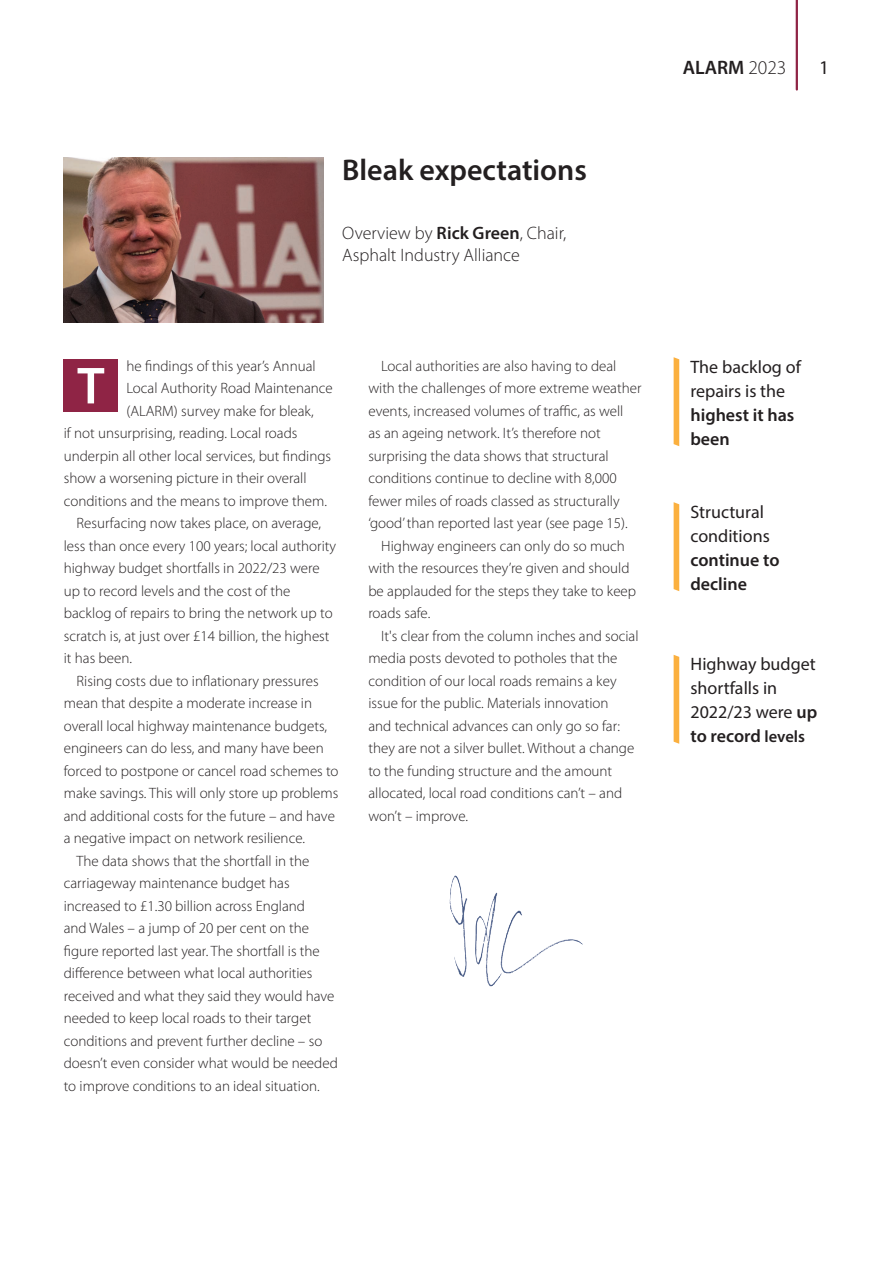
<style>
.page{position:relative;width:893px;height:1263px;background:#fff}
.page>*{position:absolute;margin:0;border:0;box-sizing:border-box;transform-origin:0 0}
.t1{font:600 52.5px "Myriad Pro";color:#fff}
.t2{font:600 30px "Myriad Pro";color:#231f20}
.t3{font:600 19.5px "Myriad Pro";color:#231f20}
.t4{font:19.5px "Myriad Pro";color:#231f20}
.t5{font:18px/24px "Myriad Pro";color:#231f20}
.t6{font:300 18px/22.5px "Myriad Pro";color:#231f20}
.t7{font:600 18px/24px "Myriad Pro";color:#231f20}
.t8{font:300 15px "Myriad Pro";color:#231f20}
.s1{font-weight:600}
.s2{font-weight:300}
.s3{font-weight:600;font-size:16.5px}
</style>
<div class="page">
<hr style="left:796px;top:0;width:2px;height:89px;background:#8f2445">
<img style="left:64px;top:157px;width:259px;height:166px">
<img style="left:450px;top:875px;width:18px;height:102px">
<div style="left:64px;top:359px;width:54px;height:53px;background:#8f2445"></div>
<svg style="left:674px;top:357px;width:5px;height:89px"></svg>
<svg style="left:674px;top:502px;width:5px;height:89px"></svg>
<svg style="left:674px;top:655px;width:5px;height:89px"></svg>
<h2 class="t2" style="left:342px;top:151px;width:246px">Bleak expectations</h2>
<p class="t6" style="left:342px;top:221px;width:226px">Overview by <span class="s1">Rick Green</span>, Chair,<br>Asphalt Industry Alliance</p>
<h3 class="t3" style="left:683px;top:55px;width:105px">ALARM <span class="s2">2023</span></h3>
<h3 class="t4" style="left:819px;top:55px;width:12px">1</h3>
<p class="t8" style="left:126px;top:357px;width:191px">he findings of this year’s Annual</p>
<p class="t8" style="left:126px;top:379px;width:208px">Local Authority Road Maintenance</p>
<p class="t8" style="left:126px;top:402px;width:189px">(ALARM) survey make for bleak,</p>
<p class="t8" style="left:64px;top:424px;width:235px">if not unsurprising, reading. Local roads</p>
<p class="t8" style="left:64px;top:447px;width:269px">underpin all other local services, but findings</p>
<p class="t8" style="left:64px;top:469px;width:244px">show a worsening picture in their overall</p>
<p class="t8" style="left:64px;top:492px;width:265px">conditions and the means to improve them.</p>
<p class="t8" style="left:77px;top:514px;width:246px">Resurfacing now takes place, on average,</p>
<p class="t8" style="left:64px;top:537px;width:274px">less than once every 100 years; local authority</p>
<p class="t8" style="left:64px;top:559px;width:257px">highway budget shortfalls in 2022/23 were</p>
<p class="t8" style="left:64px;top:582px;width:228px">up to record levels and the cost of the</p>
<p class="t8" style="left:64px;top:604px;width:270px">backlog of repairs to bring the network up to</p>
<p class="t8" style="left:64px;top:627px;width:267px">scratch is, at just over £14 billion, the highest</p>
<p class="t8" style="left:64px;top:649px;width:70px">it has been.</p>
<p class="t8" style="left:77px;top:672px;width:244px">Rising costs due to inflationary pressures</p>
<p class="t8" style="left:64px;top:694px;width:250px">mean that despite a moderate increase in</p>
<p class="t8" style="left:64px;top:717px;width:265px">overall local highway maintenance budgets,</p>
<p class="t8" style="left:64px;top:739px;width:262px">engineers can do less, and many have been</p>
<p class="t8" style="left:64px;top:762px;width:276px">forced to postpone or cancel road schemes to</p>
<p class="t8" style="left:64px;top:784px;width:276px">make savings. This will only store up problems</p>
<p class="t8" style="left:64px;top:807px;width:273px">and additional costs for the future – and have</p>
<p class="t8" style="left:64px;top:829px;width:243px">a negative impact on network resilience.</p>
<p class="t8" style="left:77px;top:852px;width:234px">The data shows that the shortfall in the</p>
<p class="t8" style="left:64px;top:874px;width:227px">carriageway maintenance budget has</p>
<p class="t8" style="left:64px;top:897px;width:243px">increased to £1.30 billion across England</p>
<p class="t8" style="left:64px;top:919px;width:247px">and Wales – a jump of 20 per cent on the</p>
<p class="t8" style="left:64px;top:942px;width:258px">figure reported last year. The shortfall is the</p>
<p class="t8" style="left:64px;top:964px;width:250px">difference between what local authorities</p>
<p class="t8" style="left:64px;top:987px;width:272px">received and what they said they would have</p>
<p class="t8" style="left:64px;top:1009px;width:249px">needed to keep local roads to their target</p>
<p class="t8" style="left:64px;top:1032px;width:260px">conditions and prevent further decline – so</p>
<p class="t8" style="left:64px;top:1054px;width:276px">doesn’t even consider what would be needed</p>
<p class="t8" style="left:64px;top:1077px;width:257px">to improve conditions to an ideal situation.</p>
<h1 class="t1" style="left:77px;top:352px;width:29px">T</h1>
<p class="t5" style="left:690px;top:354px;width:112px">The backlog of repairs is the</p>
<p class="t7" style="left:690px;top:402px;width:105px">highest it has been</p>
<p class="t8" style="left:381px;top:357px;width:237px">Local authorities are also having to deal</p>
<p class="t8" style="left:368px;top:379px;width:275px">with the challenges of more extreme weather</p>
<p class="t8" style="left:368px;top:402px;width:257px">events, increased volumes of traffic, as well</p>
<p class="t8" style="left:368px;top:424px;width:234px">as an ageing network. It’s therefore not</p>
<p class="t8" style="left:368px;top:447px;width:242px">surprising the data shows that structural</p>
<p class="t8" style="left:368px;top:469px;width:250px">conditions continue to decline with 8,000</p>
<p class="t8" style="left:368px;top:492px;width:253px">fewer miles of roads classed as structurally</p>
<p class="t8" style="left:368px;top:514px;width:261px">‘good’ than reported last year (see page 15).</p>
<p class="t8" style="left:381px;top:537px;width:245px">Highway engineers can only do so much</p>
<p class="t8" style="left:368px;top:559px;width:263px">with the resources they’re given and should</p>
<p class="t8" style="left:368px;top:582px;width:269px">be applauded for the steps they take to keep</p>
<p class="t8" style="left:368px;top:604px;width:63px">roads safe.</p>
<p class="t8" style="left:381px;top:627px;width:259px">It's clear from the column inches and social</p>
<p class="t8" style="left:368px;top:649px;width:251px">media posts devoted to potholes that the</p>
<p class="t8" style="left:368px;top:672px;width:250px">condition of our local roads remains a key</p>
<p class="t8" style="left:368px;top:694px;width:242px">issue for the public. Materials innovation</p>
<p class="t8" style="left:368px;top:717px;width:253px">and technical advances can only go so far:</p>
<p class="t8" style="left:368px;top:739px;width:267px">they are not a silver bullet. Without a change</p>
<p class="t8" style="left:368px;top:762px;width:245px">to the funding structure and the amount</p>
<p class="t8" style="left:368px;top:784px;width:255px">allocated, local road conditions can’t – and</p>
<p class="t8" style="left:368px;top:807px;width:101px">won’t – improve.</p>
<p class="t5" style="left:690px;top:499px;width:81px">Structural conditions</p>
<p class="t7" style="left:690px;top:547px;width:91px">continue to decline</p>
<p class="t5" style="left:690px;top:652px;width:128px">Highway budget shortfalls in<br>2022/23 were <span class="s1">up to record</span> <span class="s3">levels</span></p>
</div>
